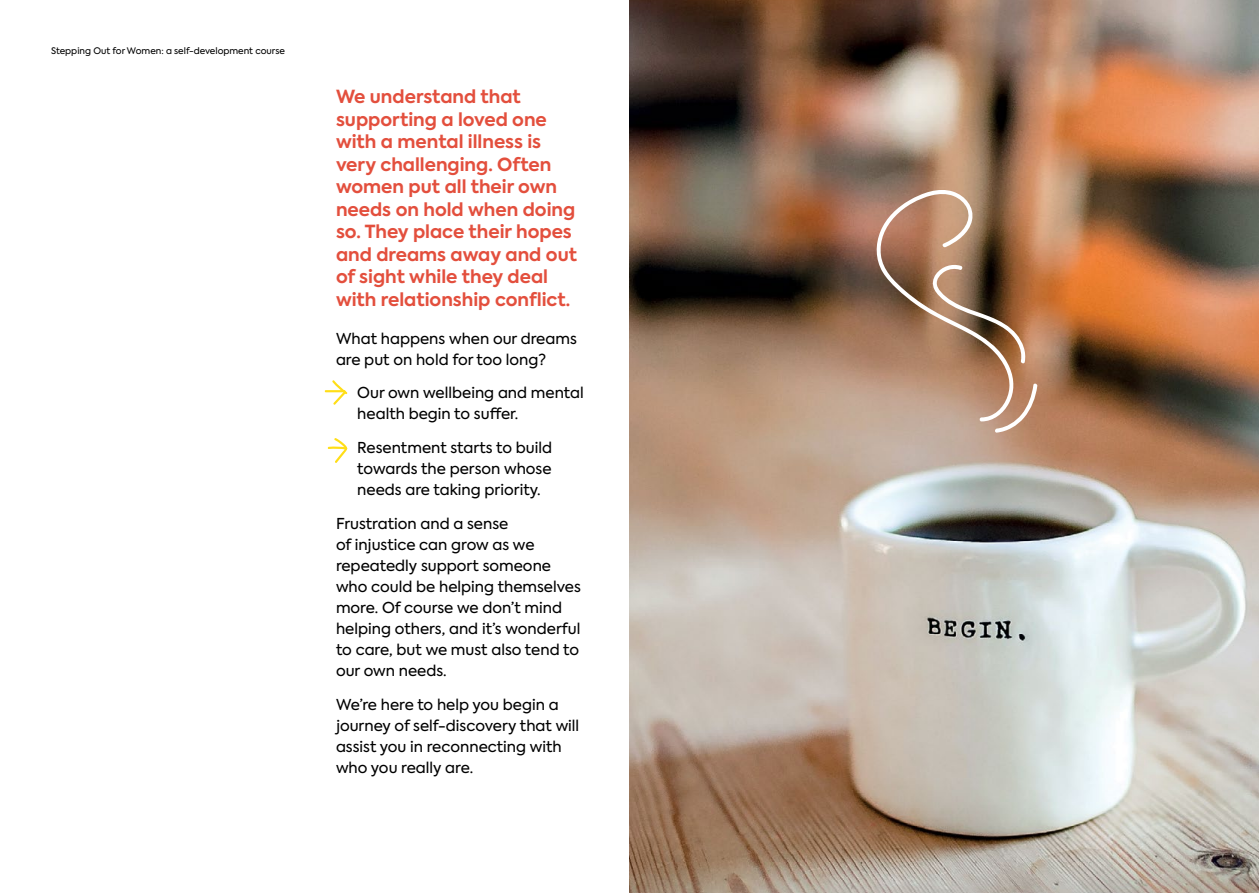
<style>
.page{position:relative;width:1259px;height:893px;background:#fff}
.page>*{position:absolute;margin:0;border:0;box-sizing:border-box;transform-origin:0 0}
.t1{font:700 18px/22.5px "Axiforma";color:#e34f3d}
.t2{font:15px/21px "Axiforma";color:#000}
.t3{font:9px "Axiforma";color:#000}
</style>
<div class="page">
<img style="left:629px;top:0;width:630px;height:893px">
<svg style="left:875px;top:187px;width:162px;height:246px;background:#a67f65"></svg>
<svg style="left:325px;top:380px;width:22px;height:25px"></svg>
<svg style="left:328px;top:438px;width:19px;height:25px"></svg>
<p class="t3" style="left:51px;top:45px;width:235px">Stepping Out for Women: a self-development course</p>
<p class="t1" style="left:336px;top:86px;width:242px">We understand that supporting a loved one with a mental illness is very challenging. Often women put all their own needs on hold when doing so. They place their hopes and dreams away and out of sight while they deal with relationship conflict.</p>
<p class="t2" style="left:336px;top:328px;width:242px">What happens when our dreams are put on hold for too long?</p>
<p class="t2" style="left:357px;top:383px;width:228px">Our own wellbeing and mental health begin to suffer.</p>
<p class="t2" style="left:357px;top:438px;width:196px;text-align:justify">Resentment starts to build towards the person whose needs are taking priority.</p>
<p class="t2" style="left:336px;top:513px;width:246px">Frustration and a sense<br>of injustice can grow as we repeatedly support someone who could be helping themselves more. Of course we don’t mind helping others, and it’s wonderful to care, but we must also tend to our own needs.</p>
<p class="t2" style="left:336px;top:694px;width:245px">We’re here to help you begin a journey of self-discovery that will assist you in reconnecting with who you really are.</p>
</div>
